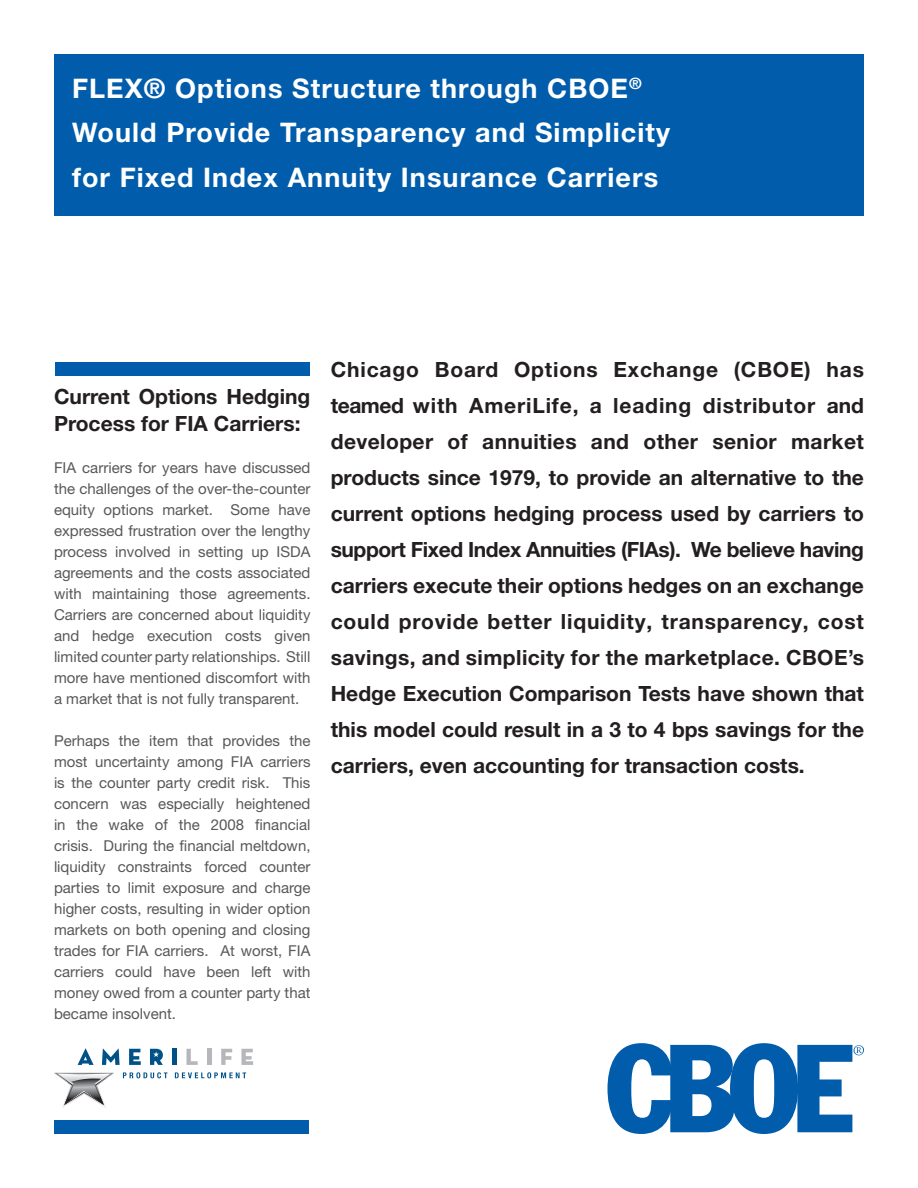
<style>
.page{position:relative;width:918px;height:1188px;background:#fff}
.page>*{position:absolute;margin:0;border:0;box-sizing:border-box;transform-origin:0 0}
.t1{font:700 27px "Helvetica Neue LT Pro";letter-spacing:.04em;color:#fff}
.t2{font:700 21px/36px "Helvetica Neue LT Pro";color:#231f20;text-align:justify}
.t3{font:15px/21px "Helvetica Neue LT Pro";color:#57585a;text-align:justify}
</style>
<div class="page">
<div style="left:54px;top:55px;width:810px;height:161px;background:#015dab"></div>
<svg style="left:608px;top:1043px;width:256px;height:91px"></svg>
<div style="left:55px;top:362px;width:255px;height:14px;background:#015dab"></div>
<div style="left:54px;top:1120px;width:255px;height:14px;background:#015dab"></div>
<svg style="left:54px;top:1073px;width:60px;height:35px"></svg>
<svg style="left:123px;top:1072px;width:44px;height:6px"></svg>
<svg style="left:175px;top:1072px;width:71px;height:6px"></svg>
<svg style="left:78px;top:1048px;width:16px;height:17px"></svg>
<svg style="left:102px;top:1048px;width:18px;height:17px"></svg>
<svg style="left:129px;top:1049px;width:12px;height:16px"></svg>
<hr style="left:172px;top:1049px;width:4px;height:16px;background:#005187">
<svg style="left:186px;top:1049px;width:12px;height:16px"></svg>
<hr style="left:207px;top:1049px;width:4px;height:16px;background:#b6b7bb">
<svg style="left:221px;top:1049px;width:11px;height:16px"></svg>
<svg style="left:241px;top:1049px;width:12px;height:16px"></svg>
<svg style="left:150px;top:1049px;width:13px;height:16px"></svg>
<p class="t1" style="left:72px;top:71px;width:571px">FLEX® Options Structure through CBOE<sup>®</sup></p>
<p class="t1" style="left:72px;top:116px;width:600px">Would Provide Transparency and Simplicity</p>
<p class="t1" style="left:72px;top:160px;width:588px">for Fixed Index Annuity Insurance Carriers</p>
<p class="t2" style="left:54px;top:383px;width:258px;line-height:27px">Current Options Hedging<br>Process for FIA Carriers:</p>
<p class="t3" style="left:54px;top:457px;width:258px">FIA carriers for years have discussed the challenges of the over-the-counter equity options market. Some have expressed frustration over the lengthy process involved in setting up ISDA agreements and the costs associated with maintaining those agreements.<br>Carriers are concerned about liquidity and hedge execution costs given limited counter party relationships. Still more have mentioned discomfort with a market that is not fully transparent.</p>
<p class="t3" style="left:54px;top:730px;width:258px">Perhaps the item that provides the most uncertainty among FIA carriers is the counter party credit risk. This concern was especially heightened in the wake of the 2008 financial crisis. During the financial meltdown, liquidity constraints forced counter parties to limit exposure and charge higher costs, resulting in wider option markets on both opening and closing trades for FIA carriers. At worst, FIA carriers could have been left with money owed from a counter party that became insolvent.</p>
<p class="t2" style="left:331px;top:351px;width:535px">Chicago Board Options Exchange (CBOE) has teamed with AmeriLife, a leading distributor and developer of annuities and other senior market products since 1979, to provide an alternative to the current options hedging process used by carriers to support Fixed Index Annuities (FIAs). We believe having carriers execute their options hedges on an exchange could provide better liquidity, transparency, cost savings, and simplicity for the marketplace. CBOE’s Hedge Execution Comparison Tests have shown that this model could result in a 3 to 4 bps savings for the carriers, even accounting for transaction costs.</p>
</div>
